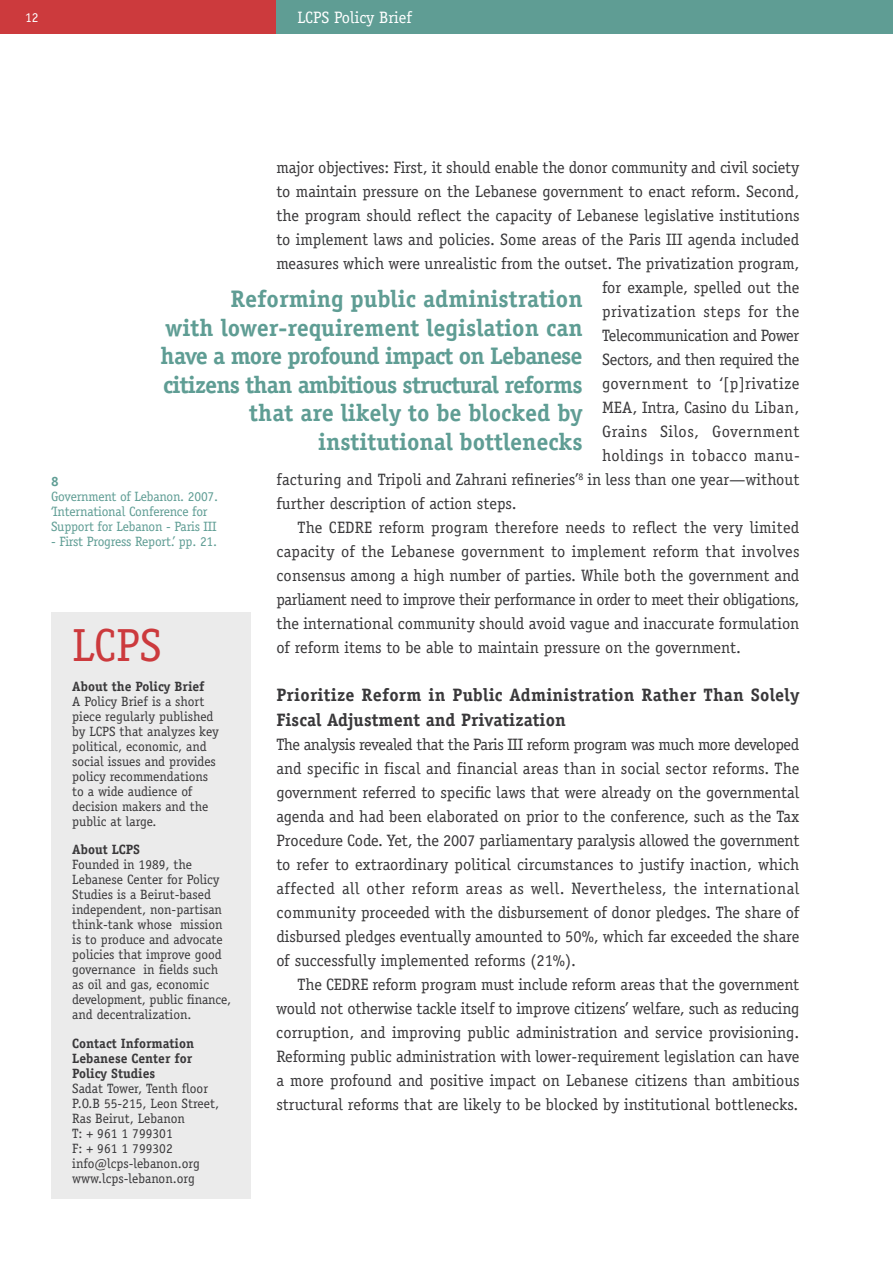
<style>
.page{position:relative;width:893px;height:1263px;background:#fff}
.page>*{position:absolute;margin:0;border:0;box-sizing:border-box;transform-origin:0 0}
.t1{font:46.5px "Officina Serif Std";color:#cc3a3d}
.t2{font:700 24px/28.5px "Officina Serif Std";color:#5f9d94;text-align:right}
.t3{font:700 18px/24px "Officina Serif Std";letter-spacing:.015em;color:#39383a}
.t4{font:16.5px/24px "Officina Serif Std";color:#39383a;text-align:justify}
.t5{font:16.5px "Officina Serif Std";letter-spacing:-.02em;color:#39383a}
.t6{font:16.5px "Officina Serif Std";letter-spacing:.03em;color:#39383a}
.t7{font:16.5px "Officina Serif Std";letter-spacing:.02em;color:#39383a}
.t8{font:16.5px "Officina Serif Std";letter-spacing:.035em;color:#39383a}
.t9{font:16.5px "Officina Serif Std";color:#fff}
.t10{font:13.5px/15px "Officina Serif Std";color:#39383a}
.t11{font:13.5px/15px "Officina Serif Std";letter-spacing:-.015em;color:#5f9d94}
.t12{font:700 13.5px/15px "Officina Serif Std";color:#39383a}
.t13{font:13.5px "Officina Serif Std";color:#fff}
.t14{font:700 13.5px "Officina Serif Std";color:#5f9d94}
</style>
<div class="page">
<div style="left:0;top:0;width:276px;height:34px;background:#cc3a3d"></div>
<div style="left:276px;top:0;width:617px;height:34px;background:#5f9d94"></div>
<div style="left:51px;top:612px;width:200px;height:587px;background:#ebebeb"></div>
<p class="t13" style="left:25px;top:10px;width:15px">12</p>
<p class="t9" style="left:298px;top:7px;width:116px">LCPS Policy Brief</p>
<p class="t4" style="left:276px;top:156px;width:524px">major objectives: First, it should enable the donor community and civil society</p>
<p class="t4" style="left:276px;top:180px;width:524px">to maintain pressure on the Lebanese government to enact reform. Second,</p>
<p class="t4" style="left:276px;top:204px;width:524px">the program should reflect the capacity of Lebanese legislative institutions</p>
<p class="t4" style="left:276px;top:228px;width:524px">to implement laws and policies. Some areas of the Paris III agenda included</p>
<p class="t4" style="left:276px;top:252px;width:524px">measures which were unrealistic from the outset. The privatization program,</p>
<p class="t4" style="left:602px;top:276px;width:199px">for example, spelled out the</p>
<p class="t6" style="left:602px;top:302px;width:199px">privatization steps for the</p>
<p class="t5" style="left:602px;top:326px;width:199px">Telecommunication and Power</p>
<p class="t5" style="left:602px;top:350px;width:199px">Sectors, and then required the</p>
<p class="t7" style="left:602px;top:374px;width:199px">government to ‘[p]rivatize</p>
<p class="t4" style="left:602px;top:396px;width:199px">MEA, Intra, Casino du Liban,</p>
<p class="t8" style="left:602px;top:422px;width:199px">Grains Silos, Government</p>
<p class="t6" style="left:602px;top:446px;width:199px">holdings in tobacco manu-</p>
<p class="t4" style="left:276px;top:468px;width:524px">facturing and Tripoli and Zahrani refineries’<sup>8</sup> in less than one year—without</p>
<p class="t4" style="left:276px;top:492px;width:242px">further description of action steps.</p>
<p class="t4" style="left:298px;top:516px;width:503px">The CEDRE reform program therefore needs to reflect the very limited</p>
<p class="t4" style="left:276px;top:540px;width:524px">capacity of the Lebanese government to implement reform that involves</p>
<p class="t4" style="left:276px;top:564px;width:524px">consensus among a high number of parties. While both the government and</p>
<p class="t5" style="left:276px;top:590px;width:524px">parliament need to improve their performance in order to meet their obligations,</p>
<p class="t4" style="left:276px;top:612px;width:524px">the international community should avoid vague and inaccurate formulation</p>
<p class="t4" style="left:276px;top:636px;width:466px">of reform items to be able to maintain pressure on the government.</p>
<p class="t3" style="left:276px;top:685px;width:524px">Prioritize Reform in Public Administration Rather Than Solely<br>Fiscal Adjustment and Privatization</p>
<p class="t4" style="left:276px;top:732px;width:525px">The analysis revealed that the Paris III reform program was much more developed and specific in fiscal and financial areas than in social sector reforms. The government referred to specific laws that were already on the governmental agenda and had been elaborated on prior to the conference, such as the Tax Procedure Code. Yet, the 2007 parliamentary paralysis allowed the government to refer to extraordinary political circumstances to justify inaction, which affected all other reform areas as well. Nevertheless, the international community proceeded with the disbursement of donor pledges. The share of disbursed pledges eventually amounted to 50%, which far exceeded the share of successfully implemented reforms (21%).</p>
<p class="t4" style="left:276px;top:972px;width:525px;text-indent:21px">The CEDRE reform program must include reform areas that the government would not otherwise tackle itself to improve citizens’ welfare, such as reducing corruption, and improving public administration and service provisioning.<br>Reforming public administration with lower-requirement legislation can have a more profound and positive impact on Lebanese citizens than ambitious structural reforms that are likely to be blocked by institutional bottlenecks.</p>
<h2 class="t2" style="left:161px;top:287px;width:423px">Reforming public administration<br>with lower-requirement legislation can have a more profound impact on Lebanese citizens than ambitious structural reforms that are likely to be blocked by institutional bottlenecks</h2>
<p class="t14" style="left:51px;top:476px;width:9px">8</p>
<p class="t11" style="left:51px;top:489px;width:169px">Government of Lebanon. 2007. ‘International Conference for<br>Support for Lebanon - Paris III</p>
<p class="t11" style="left:51px;top:534px;width:168px">- First Progress Report.’ pp. 21.</p>
<h1 class="t1" style="left:72px;top:617px;width:91px">LCPS</h1>
<p class="t12" style="left:72px;top:680px;width:134px">About the Policy Brief</p>
<p class="t10" style="left:72px;top:693px;width:148px">A Policy Brief is a short piece regularly published by LCPS that analyzes key political, economic, and social issues and provides policy recommendations to a wide audience of decision makers and the public at large.</p>
<p class="t12" style="left:72px;top:843px;width:69px">About LCPS</p>
<p class="t10" style="left:72px;top:857px;width:160px">Founded in 1989, the<br>Lebanese Center for Policy<br>Studies is a Beirut-based independent, non-partisan think-tank whose mission is to produce and advocate policies that improve good governance in fields such as oil and gas, economic development, public finance, and decentralization.</p>
<p class="t12" style="left:72px;top:1037px;width:123px">Contact Information<br>Lebanese Center for<br>Policy Studies</p>
<p class="t10" style="left:72px;top:1080px;width:148px">Sadat Tower, Tenth floor<br>P.O.B 55-215, Leon Street,<br>Ras Beirut, Lebanon<br>T: + 961 1 799301<br>F: + 961 1 799302 info@lcps-lebanon.org www.lcps-lebanon.org</p>
</div>
